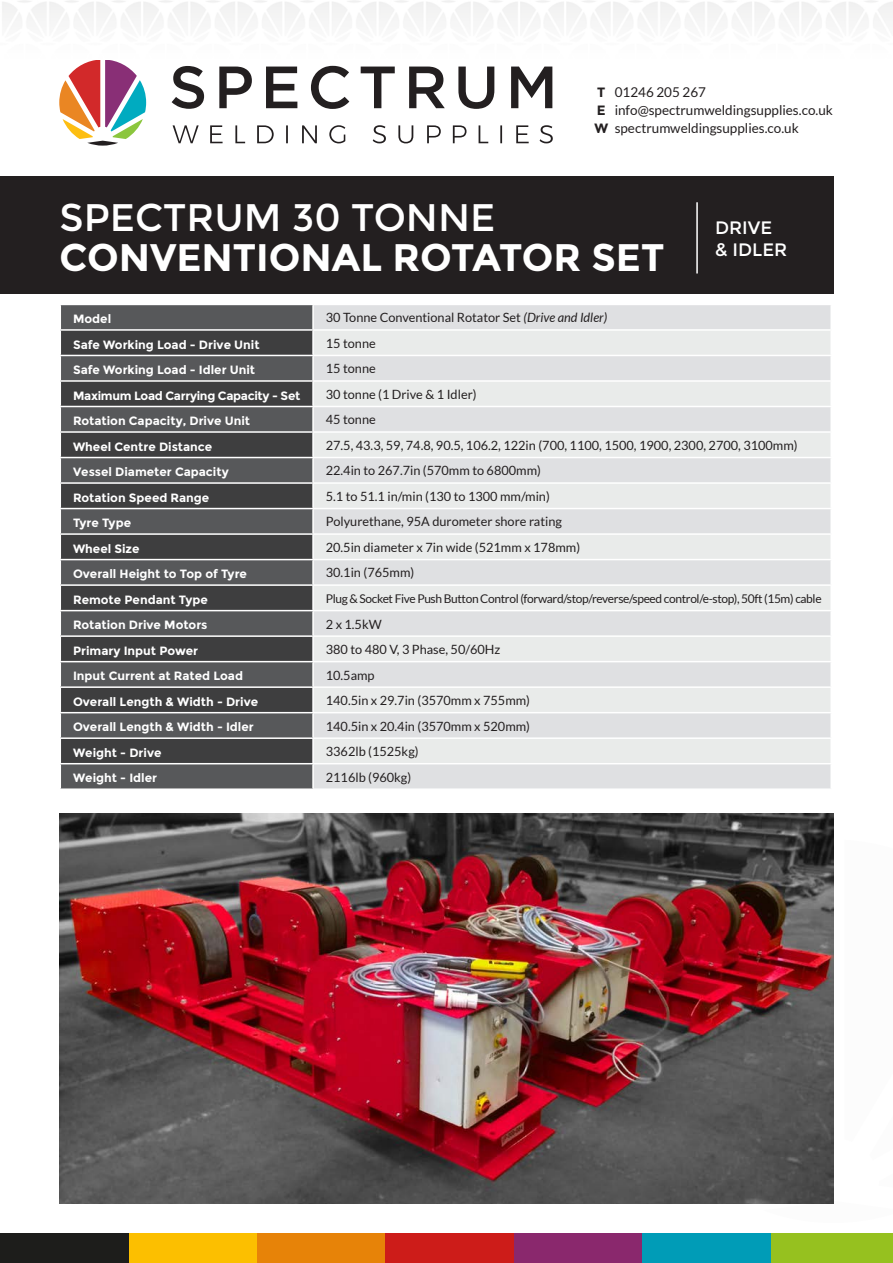
<style>
.page{position:relative;width:893px;height:1263px;background:#fff}
.page>*{position:absolute;margin:0;border:0;box-sizing:border-box;transform-origin:0 0}
.t1{font:700 38.4px "Montserrat";color:#fff}
.t2{font:38.4px "Montserrat";color:#fff}
.t3{font:18px/21.6px "Montserrat";color:#fff}
.t4{font:13.5px/17.9px "Lato";color:#231f20}
.t5{font:700 13.5px/18px "Montserrat";color:#231f20}
.t6{font:12.75px "Lato";color:#231f20}
.t7{font:700 12px "Montserrat";color:#fff}
.t8{font:12px "Lato";letter-spacing:-.03em;color:#231f20}
.t9{font:700 12px "Montserrat";letter-spacing:-.025em;color:#fff}
.s1{font-style:italic}
</style>
<div class="page">
<svg style="left:172px;top:66px;width:380px;height:43px"></svg>
<svg style="left:173px;top:125px;width:380px;height:18px"></svg>
<svg style="left:59px;top:60px;width:87px;height:86px"></svg>
<div style="left:61px;top:305px;width:251px;height:483px;background:#57585a"></div>
<div style="left:314px;top:305px;width:516px;height:483px;background:#dfe0e2"></div>
<svg style="left:61px;top:331px;width:251px;height:432px;background:#4b4b4d"></svg>
<svg style="left:314px;top:331px;width:516px;height:432px;background:#e4e6e6"></svg>
<hr style="left:60px;top:329px;width:253px;height:2px;background:#fff">
<hr style="left:313px;top:329px;width:519px;height:2px;background:#fff">
<hr style="left:60px;top:355px;width:253px;height:1px;background:#fff">
<hr style="left:313px;top:355px;width:519px;height:1px;background:#fff">
<hr style="left:60px;top:380px;width:253px;height:2px;background:#fff">
<hr style="left:313px;top:380px;width:519px;height:2px;background:#fff">
<hr style="left:60px;top:406px;width:253px;height:1px;background:#fff">
<hr style="left:313px;top:406px;width:519px;height:1px;background:#fff">
<hr style="left:60px;top:431px;width:253px;height:2px;background:#fff">
<hr style="left:60px;top:457px;width:253px;height:1px;background:#fff">
<hr style="left:60px;top:482px;width:253px;height:2px;background:#fff">
<hr style="left:60px;top:508px;width:253px;height:1px;background:#fff">
<hr style="left:60px;top:533px;width:253px;height:2px;background:#fff">
<hr style="left:60px;top:559px;width:253px;height:1px;background:#fff">
<hr style="left:60px;top:584px;width:253px;height:2px;background:#fff">
<hr style="left:60px;top:610px;width:253px;height:1px;background:#fff">
<hr style="left:60px;top:635px;width:253px;height:2px;background:#fff">
<hr style="left:60px;top:661px;width:253px;height:1px;background:#fff">
<hr style="left:313px;top:431px;width:519px;height:2px;background:#fff">
<hr style="left:313px;top:457px;width:519px;height:1px;background:#fff">
<hr style="left:313px;top:482px;width:519px;height:2px;background:#fff">
<hr style="left:313px;top:508px;width:519px;height:1px;background:#fff">
<hr style="left:313px;top:533px;width:519px;height:2px;background:#fff">
<hr style="left:313px;top:559px;width:519px;height:1px;background:#fff">
<hr style="left:313px;top:584px;width:519px;height:2px;background:#fff">
<hr style="left:313px;top:610px;width:519px;height:1px;background:#fff">
<hr style="left:313px;top:635px;width:519px;height:2px;background:#fff">
<hr style="left:313px;top:661px;width:519px;height:1px;background:#fff">
<hr style="left:60px;top:686px;width:253px;height:2px;background:#fff">
<hr style="left:313px;top:686px;width:519px;height:2px;background:#fff">
<hr style="left:60px;top:712px;width:253px;height:1px;background:#fff">
<hr style="left:313px;top:712px;width:519px;height:1px;background:#fff">
<hr style="left:60px;top:737px;width:253px;height:2px;background:#fff">
<svg style="left:60px;top:305px;width:1px;height:460px"></svg>
<hr style="left:60px;top:763px;width:253px;height:1px;background:#fff">
<hr style="left:313px;top:737px;width:519px;height:2px;background:#fff">
<hr style="left:313px;top:763px;width:519px;height:1px;background:#fff">
<div style="left:128px;top:1233px;width:129px;height:30px;background:#fcbf00"></div>
<div style="left:257px;top:1233px;width:128px;height:30px;background:#e78308"></div>
<div style="left:385px;top:1233px;width:129px;height:30px;background:#cd1c19"></div>
<div style="left:514px;top:1233px;width:128px;height:30px;background:#8a286d"></div>
<div style="left:642px;top:1233px;width:129px;height:30px;background:#009cb7"></div>
<div style="left:771px;top:1233px;width:122px;height:30px;background:#96c11f"></div>
<div style="left:0;top:1233px;width:128px;height:30px;background:#1d1d1b"></div>
<svg style="left:763px;top:1201px;width:71px;height:3px"></svg>
<img style="left:60px;top:813px;width:773px;height:390px">
<div style="left:0;top:176px;width:833px;height:117px;background:#231f20"></div>
<hr style="left:696px;top:202px;width:2px;height:71px;background:#fff">
<p class="t5" style="left:594px;top:83px;width:15px">T<br>E<br>W</p>
<p class="t4" style="left:615px;top:83px;width:220px">01246 205 267 info@spectrumweldingsupplies.co.uk spectrumweldingsupplies.co.uk</p>
<h1 class="t2" style="left:60px;top:195px;width:437px">SPECTRUM 30 TONNE</h1>
<h1 class="t1" style="left:60px;top:235px;width:606px">CONVENTIONAL ROTATOR SET</h1>
<h2 class="t3" style="left:715px;top:217px;width:74px">DRIVE &amp; IDLER</h2>
<p class="t7" style="left:73px;top:312px;width:40px">Model</p>
<p class="t6" style="left:326px;top:311px;width:283px">30 Tonne Conventional Rotator Set <span class="s1">(Drive and Idler)</span></p>
<p class="t7" style="left:73px;top:337px;width:188px">Safe Working Load - Drive Unit</p>
<p class="t6" style="left:326px;top:336px;width:51px">15 tonne</p>
<p class="t7" style="left:73px;top:363px;width:184px">Safe Working Load - Idler Unit</p>
<p class="t6" style="left:326px;top:362px;width:51px">15 tonne</p>
<p class="t9" style="left:73px;top:388px;width:229px">Maximum Load Carrying Capacity - Set</p>
<p class="t6" style="left:326px;top:387px;width:152px">30 tonne (1 Drive &amp; 1 Idler)</p>
<p class="t7" style="left:73px;top:414px;width:179px">Rotation Capacity, Drive Unit</p>
<p class="t6" style="left:326px;top:413px;width:51px">45 tonne</p>
<p class="t7" style="left:73px;top:439px;width:141px">Wheel Centre Distance</p>
<p class="t6" style="left:326px;top:438px;width:473px">27.5, 43.3, 59, 74.8, 90.5, 106.2, 122in (700, 1100, 1500, 1900, 2300, 2700, 3100mm)</p>
<p class="t7" style="left:73px;top:465px;width:157px">Vessel Diameter Capacity</p>
<p class="t6" style="left:326px;top:464px;width:217px">22.4in to 267.7in (570mm to 6800mm)</p>
<p class="t7" style="left:73px;top:490px;width:138px">Rotation Speed Range</p>
<p class="t6" style="left:326px;top:489px;width:226px">5.1 to 51.1 in/min (130 to 1300 mm/min)</p>
<p class="t7" style="left:73px;top:516px;width:60px">Tyre Type</p>
<p class="t6" style="left:326px;top:515px;width:238px">Polyurethane, 95A durometer shore rating</p>
<p class="t7" style="left:73px;top:541px;width:68px">Wheel Size</p>
<p class="t6" style="left:326px;top:540px;width:256px">20.5in diameter x 7in wide (521mm x 178mm)</p>
<p class="t7" style="left:73px;top:567px;width:176px">Overall Height to Top of Tyre</p>
<p class="t6" style="left:326px;top:566px;width:90px">30.1in (765mm)</p>
<p class="t7" style="left:73px;top:592px;width:136px">Remote Pendant Type</p>
<p class="t8" style="left:326px;top:592px;width:497px">Plug &amp; Socket Five Push Button Control (forward/stop/reverse/speed control/e-stop), 50ft (15m) cable</p>
<p class="t7" style="left:73px;top:618px;width:136px">Rotation Drive Motors</p>
<p class="t6" style="left:326px;top:617px;width:57px">2 x 1.5kW</p>
<p class="t7" style="left:73px;top:643px;width:127px">Primary Input Power</p>
<p class="t6" style="left:326px;top:642px;width:176px">380 to 480 V, 3 Phase, 50/60Hz</p>
<p class="t7" style="left:73px;top:669px;width:171px">Input Current at Rated Load</p>
<p class="t6" style="left:326px;top:668px;width:50px">10.5amp</p>
<p class="t7" style="left:73px;top:694px;width:187px">Overall Length &amp; Width - Drive</p>
<p class="t6" style="left:326px;top:693px;width:206px">140.5in x 29.7in (3570mm x 755mm)</p>
<p class="t7" style="left:73px;top:720px;width:182px">Overall Length &amp; Width - Idler</p>
<p class="t6" style="left:326px;top:719px;width:206px">140.5in x 20.4in (3570mm x 520mm)</p>
<p class="t7" style="left:73px;top:745px;width:90px">Weight - Drive</p>
<p class="t6" style="left:326px;top:744px;width:94px">3362lb (1525kg)</p>
<p class="t7" style="left:73px;top:771px;width:85px">Weight - Idler</p>
<p class="t6" style="left:326px;top:770px;width:87px">2116lb (960kg)</p>
</div>
